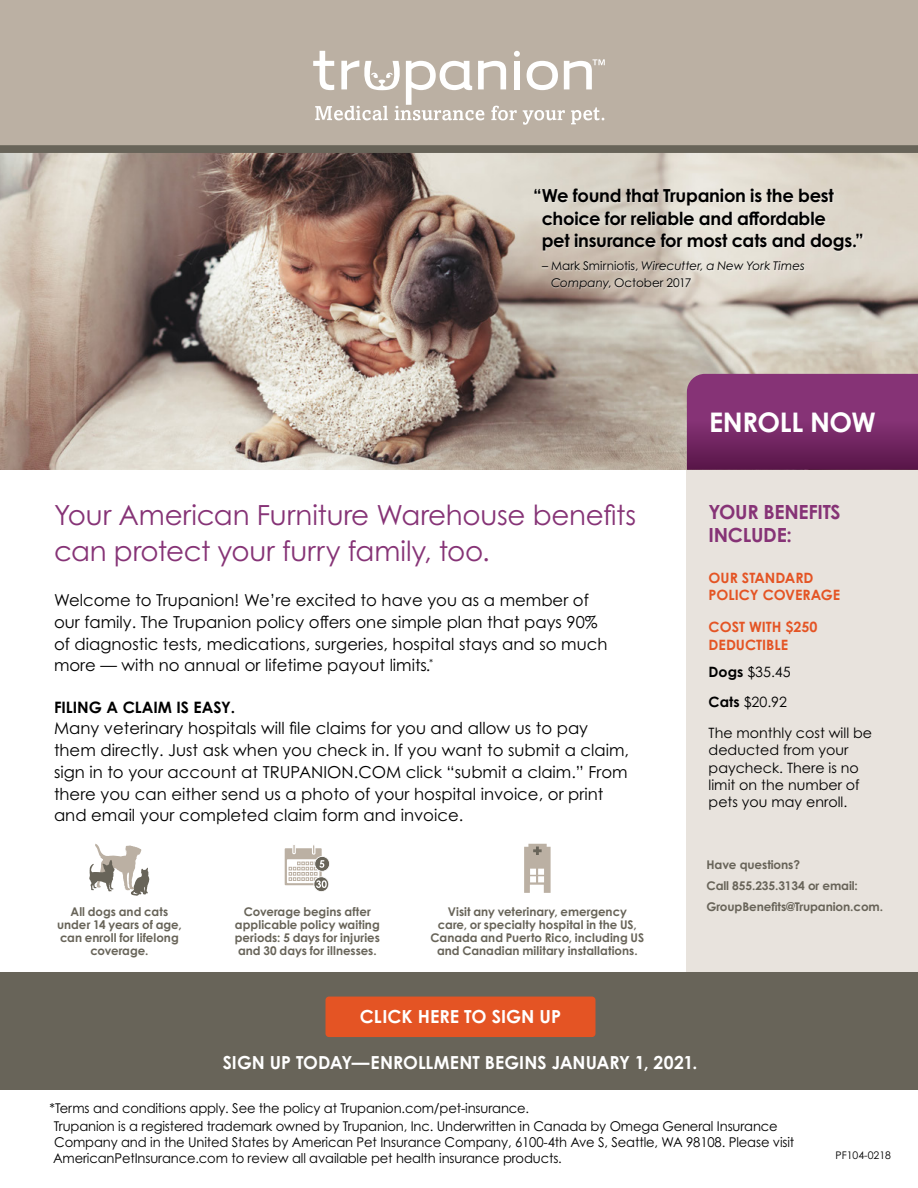
<style>
.page{position:relative;width:918px;height:1188px;background:#fff}
.page>*{position:absolute;margin:0;border:0;box-sizing:border-box;transform-origin:0 0}
.t1{font:27.75px/36px "Century Gothic Pro";letter-spacing:-.01em;color:#863376}
.t2{font:700 27px "Century Gothic Pro";letter-spacing:-.015em;color:#fff}
.t3{font:700 19.5px/23.4px "Century Gothic Pro";letter-spacing:-.015em;color:#863376}
.t4{font:700 18px/22.5px "Century Gothic Pro";letter-spacing:-.015em;color:#000}
.t5{font:700 18px "Century Gothic Pro";color:#fff}
.t6{font:16.5px/21.8px "Century Gothic Pro";color:#000}
.t7{font:700 15.75px "Century Gothic Pro";color:#000}
.t8{font:14.25px/17.2px "Century Gothic Pro";color:#000}
.t9{font:700 14.25px/17.2px "Century Gothic Pro";color:#e45424}
.t10{font:13.5px/18.1px "Century Gothic Pro";letter-spacing:-.01em;color:#000}
.t11{font:700 12px/13.2px "Century Gothic Pro";color:#686459;text-align:center}
.t12{font:italic 12px/16.5px "Century Gothic Pro";letter-spacing:-.005em;color:#000}
.t13{font:10.5px "Century Gothic Pro";color:#000}
.s1{font-style:normal}
.s2{font-weight:700}
</style>
<div class="page">
<div style="left:687px;top:457px;width:231px;height:537px;background:#e8e3dd"></div>
<img style="left:0;top:153px;width:918px;height:317px">
<div style="left:0;top:0;width:918px;height:148px;background:#bbb0a3"></div>
<div style="left:0;top:145px;width:918px;height:8px;background:#686459"></div>
<div style="left:0;top:972px;width:918px;height:118px;background:#686459"></div>
<div style="left:687px;top:374px;width:231px;height:32px;background:#863376"></div>
<div style="left:687px;top:406px;width:231px;height:64px;background:linear-gradient(to bottom,#8f387f,#5a164a)"></div>
<div style="left:535px;top:189px;width:330px;height:102px;background:#fff;opacity:.5"></div>
<div style="left:325px;top:997px;width:271px;height:40px;background:#e45424;border-radius:4px"></div>
<svg style="left:89px;top:844px;width:60px;height:52px"></svg>
<div style="left:285px;top:848px;width:37px;height:37px;background:#bbb0a3"></div>
<svg style="left:287px;top:859px;width:32px;height:24px"></svg>
<svg style="left:289px;top:845px;width:41px;height:47px"></svg>
<svg style="left:524px;top:844px;width:27px;height:49px"></svg>
<svg style="left:313px;top:51px;width:292px;height:74px"></svg>
<p class="t4" style="left:542px;top:184px;width:324px;text-indent:-9px">“We found that Trupanion is the best choice for reliable and affordable<br>pet insurance for most cats and dogs.”</p>
<p class="t12" style="left:551px;top:258px;width:255px;text-indent:-9px"><span class="s1">– Mark Smirniotis,</span> Wirecutter, a New York Times<br>Company<span class="s1">, October 2017</span></p>
<h1 class="t1" style="left:54px;top:497px;width:584px">Your American Furniture Warehouse benefits can protect your furry family, too.</h1>
<p class="t6" style="left:54px;top:589px;width:555px">Welcome to Trupanion! We’re excited to have you as a member of our family. The Trupanion policy offers one simple plan that pays 90% of diagnostic tests, medications, surgeries, hospital stays and so much more — with no annual or lifetime payout limits.<sup>*</sup></p>
<p class="t7" style="left:54px;top:697px;width:183px">FILING A CLAIM IS EASY.</p>
<p class="t6" style="left:54px;top:717px;width:577px">Many veterinary hospitals will file claims for you and allow us to pay them directly. Just ask when you check in. If you want to submit a claim, sign in to your account at TRUPANION.COM click “submit a claim.” From there you can either send us a photo of your hospital invoice, or print and email your completed claim form and invoice.</p>
<p class="t11" style="left:57px;top:904px;width:126px">All dogs and cats under 14 years of age, can enroll for lifelong coverage.</p>
<p class="t11" style="left:235px;top:904px;width:146px">Coverage begins after applicable policy waiting periods: 5 days for injuries and 30 days for illnesses.</p>
<p class="t11" style="left:431px;top:904px;width:215px">Visit any veterinary, emergency<br>care, or specialty hospital in the US, Canada and Puerto Rico, including US and Canadian military installations.</p>
<p class="t5" style="left:360px;top:1006px;width:203px">CLICK HERE TO SIGN UP</p>
<h2 class="t2" style="left:709px;top:405px;width:168px">ENROLL NOW</h2>
<p class="t3" style="left:709px;top:500px;width:134px">YOUR BENEFITS<br>INCLUDE:</p>
<p class="t9" style="left:709px;top:569px;width:133px">OUR STANDARD<br>POLICY COVERAGE</p>
<p class="t9" style="left:709px;top:617px;width:110px;line-height:18px">COST WITH $250<br>DEDUCTIBLE</p>
<p class="t8" style="left:709px;top:656px;width:165px;line-height:30.8px"><span class="s2">Dogs</span> $35.45<br><span class="s2">Cats</span> $20.92<br>The monthly cost will be</p>
<p class="t8" style="left:709px;top:741px;width:153px">deducted from your paycheck. There is no limit on the number of pets you may enroll.</p>
<p class="t11" style="left:706px;top:853px;width:178px;line-height:21px;text-align:left">Have questions?<br>Call 855.235.3134 or email:<br>GroupBenefits@Trupanion.com.</p>
<p class="t5" style="left:223px;top:1051px;width:476px">SIGN UP TODAY—ENROLLMENT BEGINS JANUARY 1, 2021.</p>
<p class="t10" style="left:54px;top:1099px;width:725px;text-indent:-4px">*Terms and conditions apply. See the policy at Trupanion.com/pet-insurance.<br>Trupanion is a registered trademark owned by Trupanion, Inc. Underwritten in Canada by Omega General Insurance</p>
<p class="t10" style="left:53px;top:1134px;width:743px;line-height:15.8px">Company and in the United States by American Pet Insurance Company, 6100-4th Ave S, Seattle, WA 98108. Please visit<br>AmericanPetInsurance.com to review all available pet health insurance products.</p>
<p class="t13" style="left:835px;top:1148px;width:57px">PF104-0218</p>
</div>
